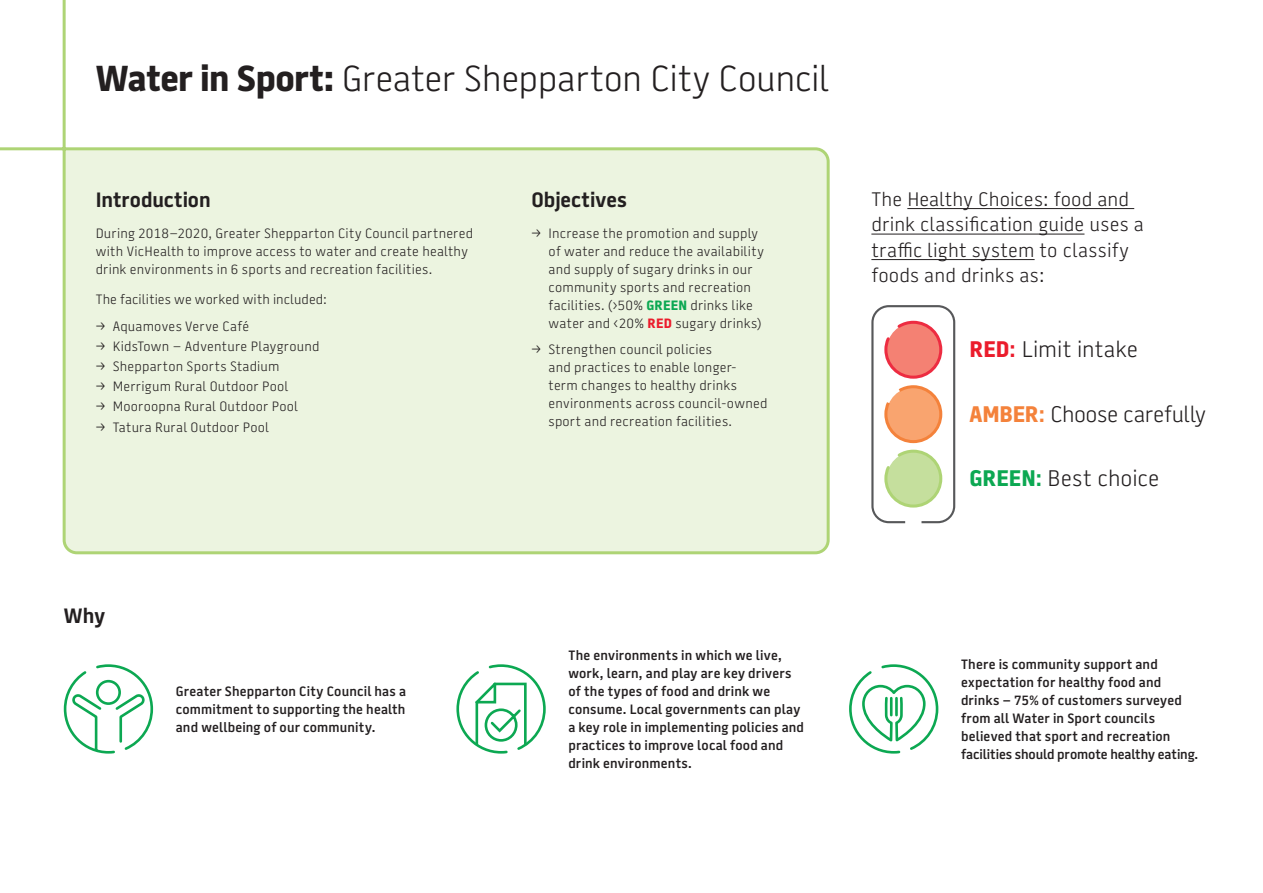
<style>
.page{position:relative;width:1263px;height:893px;background:#fff}
.page>*{position:absolute;margin:0;border:0;box-sizing:border-box;transform-origin:0 0}
.Heading_01{font:300 36px "Battersea";letter-spacing:-.015em;color:#231f20}
.t1{font:300 22.5px "Battersea";letter-spacing:-.01em;color:#231f20}
.Heading_04{font:700 20.7px "Battersea";color:#231f20}
.t2{font:300 19.5px/25.5px "Battersea";letter-spacing:.01em;color:#231f20}
.Body{font:300 13.5px/18px "Battersea";letter-spacing:.015em;color:#231f20}
.Body-2{font:600 13.5px/18px "Battersea";letter-spacing:.015em;color:#231f20}
.s1{font-weight:800}
.s2{font-weight:800;color:#0ca852}
.s3{font-weight:800;color:#eb1c2c}
.s4{font-weight:600;color:#eb1c2c}
.s5{font-weight:800;color:#f4823b}
.s6{font-weight:600;color:#f4823b}
.s7{font-weight:600;color:#0ca852}
</style>
<div class="page">
<hr style="left:907px;top:208px;width:227px;height:1px;background:#231f20">
<hr style="left:871px;top:234px;width:213px;height:1px;background:#231f20">
<hr style="left:871px;top:259px;width:163px;height:1px;background:#231f20">
<div style="left:871px;top:305px;width:84px;height:218px;border:2px solid #57585a;border-radius:16px"></div>
<svg style="left:884px;top:320px;width:59px;height:188px"></svg>
<svg style="left:849px;top:664px;width:90px;height:90px"></svg>
<hr style="left:895px;top:698px;width:3px;height:17px;background:#0ca852">
<svg style="left:456px;top:664px;width:90px;height:90px"></svg>
<svg style="left:63px;top:664px;width:91px;height:90px"></svg>
<svg style="left:0;top:0;width:830px;height:555px"></svg>
<p class="Heading_01" style="left:96px;top:54px;width:735px"><span class="s1">Water in Sport:</span> Greater Shepparton City Council</p>
<p class="Heading_04" style="left:96px;top:185px;width:116px">Introduction</p>
<p class="Body" style="left:96px;top:224px;width:379px">During 2018–2020, Greater Shepparton City Council partnered with VicHealth to improve access to water and create healthy drink environments in 6 sports and recreation facilities.</p>
<p class="Body" style="left:96px;top:291px;width:233px">The facilities we worked with included:</p>
<p class="Body" style="left:96px;top:317px;width:155px">&gt; Aquamoves Verve Café</p>
<p class="Body" style="left:96px;top:338px;width:225px">&gt; KidsTown – Adventure Playground</p>
<p class="Body" style="left:96px;top:358px;width:185px">&gt; Shepparton Sports Stadium</p>
<p class="Body" style="left:96px;top:378px;width:194px">&gt; Merrigum Rural Outdoor Pool</p>
<p class="Body" style="left:96px;top:398px;width:204px">&gt; Mooroopna Rural Outdoor Pool</p>
<p class="Body" style="left:96px;top:418px;width:175px">&gt; Tatura Rural Outdoor Pool</p>
<p class="Heading_04" style="left:531px;top:185px;width:97px">Objectives</p>
<p class="Body" style="left:549px;top:224px;width:217px;text-indent:-17px">&gt; Increase the promotion and supply of water and reduce the availability and supply of sugary drinks in our community sports and recreation facilities. (›50% <span class="s2">GREEN</span> drinks like water and ‹20% <span class="s3">RED</span> sugary drinks)</p>
<p class="Body" style="left:549px;top:341px;width:220px;text-indent:-17px">&gt; Strengthen council policies<br>and practices to enable longer&shy;term changes to healthy drinks environments across council-owned sport and recreation facilities.</p>
<h3 class="t2" style="left:871px;top:187px;width:274px">The Healthy Choices: food and drink classification guide uses a traffic light system to classify foods and drinks as:</h3>
<h2 class="t1" style="left:969px;top:335px;width:170px"><span class="s3">RED</span><span class="s4">:</span> Limit intake</h2>
<h2 class="t1" style="left:969px;top:399px;width:238px"><span class="s5">AMBER</span><span class="s6">:</span> Choose carefully</h2>
<h2 class="t1" style="left:969px;top:463px;width:191px"><span class="s2">GREEN</span><span class="s7">:</span> Best choice</h2>
<p class="Heading_04" style="left:64px;top:601px;width:43px">Why</p>
<p class="Body-2" style="left:176px;top:683px;width:232px;text-align:justify">Greater Shepparton City Council has a commitment to supporting the health and wellbeing of our community.</p>
<p class="Body-2" style="left:568px;top:647px;width:237px">The environments in which we live, work, learn, and play are key drivers of the types of food and drink we consume. Local governments can play a key role in implementing policies and practices to improve local food and drink environments.</p>
<p class="Body-2" style="left:961px;top:655px;width:239px">There is community support and expectation for healthy food and drinks – 75% of customers surveyed from all Water in Sport councils believed that sport and recreation facilities should promote healthy eating.</p>
</div>
